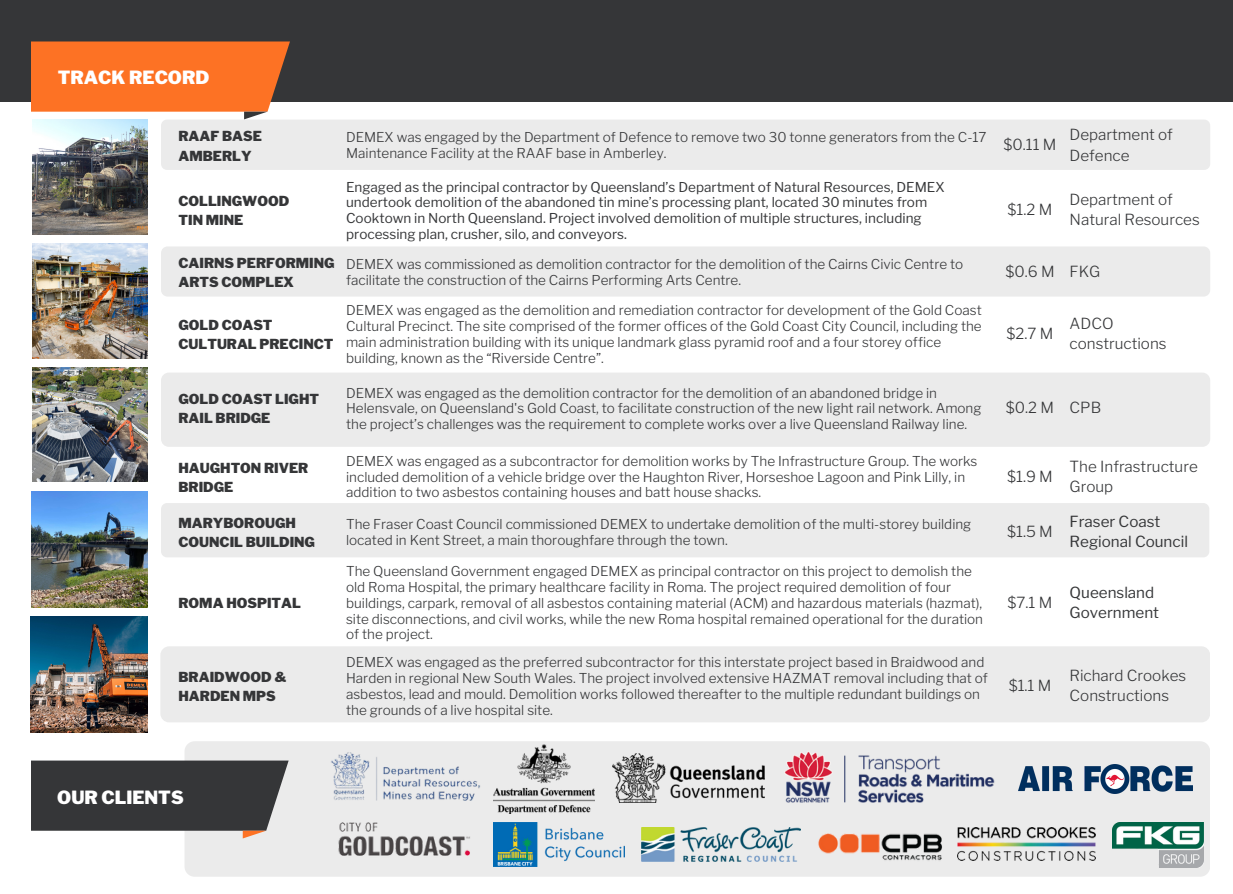
<style>
.page{position:relative;width:1233px;height:894px;background:#fff}
.page>*{position:absolute;margin:0;border:0;box-sizing:border-box;transform-origin:0 0}
.t1{font:900 18px "Libre Franklin";color:#fff}
.t2{font:300 15.15px/20.2px "Libre Franklin";color:#353638}
.t3{font:15.15px/20.2px "Libre Franklin";color:#353638}
.t4{font:900 13.65px/19.2px "Libre Franklin";color:#353638}
.t5{font:300 13.5px/15.8px "Libre Franklin";color:#353638}
.t6{font:13.5px/15.8px "Libre Franklin";color:#353638}
</style>
<div class="page">
<div style="left:0;top:0;width:1233px;height:101px;background:#353638"></div>
<div style="left:161px;top:119px;width:1049px;height:51px;background:#ebebeb;border-radius:6px"></div>
<div style="left:161px;top:246px;width:1049px;height:50px;background:#ebebeb;border-radius:7px"></div>
<div style="left:161px;top:372px;width:1049px;height:74px;background:#ebebeb;border-radius:8px"></div>
<div style="left:161px;top:503px;width:1048px;height:54px;background:#ebebeb;border-radius:6px"></div>
<div style="left:160px;top:646px;width:1050px;height:76px;background:#ebebeb;border-radius:9px"></div>
<div style="left:185px;top:741px;width:1025px;height:135px;background:#ebebeb;border-radius:10px"></div>
<svg style="left:31px;top:41px;width:259px;height:78px;background:#f57d3a"></svg>
<img style="left:338px;top:822px;width:132px;height:34px">
<svg style="left:31px;top:760px;width:258px;height:78px;background:#4f5051"></svg>
<img style="left:33px;top:243px;width:114px;height:115px">
<img style="left:33px;top:367px;width:114px;height:114px">
<img style="left:31px;top:491px;width:116px;height:116px">
<img style="left:33px;top:119px;width:114px;height:115px">
<img style="left:331px;top:752px;width:149px;height:49px">
<img style="left:493px;top:744px;width:101px;height:69px">
<img style="left:612px;top:753px;width:152px;height:49px">
<img style="left:493px;top:822px;width:132px;height:44px">
<img style="left:642px;top:827px;width:158px;height:34px">
<img style="left:785px;top:751px;width:210px;height:51px">
<img style="left:1018px;top:764px;width:175px;height:29px">
<img style="left:31px;top:616px;width:116px;height:116px">
<img style="left:957px;top:827px;width:138px;height:33px">
<img style="left:818px;top:833px;width:124px;height:28px">
<img style="left:1112px;top:822px;width:91px;height:44px">
<p class="t1" style="left:58px;top:67px;width:153px">TRACK RECORD</p>
<p class="t4" style="left:179px;top:127px;width:85px">RAAF BASE<br>AMBERLY</p>
<p class="t5" style="left:346px;top:130px;width:642px">DEMEX was engaged by the Department of Defence to remove two 30 tonne generators from the C-17<br>Maintenance Facility at the RAAF base in Amberley.</p>
<p class="t2" style="left:1003px;top:135px;width:55px">$0.11 M</p>
<p class="t2" style="left:1070px;top:125px;width:105px">Department of<br>Defence</p>
<p class="t4" style="left:179px;top:191px;width:112px">COLLINGWOOD</p>
<p class="t4" style="left:179px;top:211px;width:66px">TIN MINE</p>
<p class="t6" style="left:346px;top:179px;width:600px">Engaged as the principal contractor by Queensland’s Department of Natural Resources, DEMEX undertook demolition of the abandoned tin mine’s processing plant, located 30 minutes from Cooktown in North Queensland. Project involved demolition of multiple structures, including processing plan, crusher, silo, and conveyors.</p>
<p class="t2" style="left:1008px;top:199px;width:46px">$1.2 M</p>
<p class="t2" style="left:1070px;top:189px;width:132px">Department of<br>Natural Resources</p>
<p class="t4" style="left:179px;top:253px;width:158px">CAIRNS PERFORMING<br>ARTS COMPLEX</p>
<p class="t5" style="left:346px;top:256px;width:619px">DEMEX was commissioned as demolition contractor for the demolition of the Cairns Civic Centre to facilitate the construction of the Cairns Performing Arts Centre.</p>
<p class="t2" style="left:1005px;top:261px;width:51px">$0.6 M</p>
<p class="t2" style="left:1070px;top:261px;width:32px">FKG</p>
<p class="t4" style="left:179px;top:315px;width:156px">GOLD COAST<br>CULTURAL PRECINCT</p>
<p class="t5" style="left:346px;top:302px;width:637px">DEMEX was engaged as the demolition and remediation contractor for development of the Gold Coast Cultural Precinct. The site comprised of the former offices of the Gold Coast City Council, including the main administration building with its unique landmark glass pyramid roof and a four storey office building, known as the “Riverside Centre”.</p>
<p class="t2" style="left:1007px;top:323px;width:48px">$2.7 M</p>
<p class="t2" style="left:1070px;top:313px;width:98px">ADCO constructions</p>
<p class="t4" style="left:179px;top:389px;width:142px">GOLD COAST LIGHT<br>RAIL BRIDGE</p>
<p class="t5" style="left:346px;top:385px;width:637px">DEMEX was engaged as the demolition contractor for the demolition of an abandoned bridge in<br>Helensvale, on Queensland's Gold Coast, to facilitate construction of the new light rail network. Among the project’s challenges was the requirement to complete works over a live Queensland Railway line.</p>
<p class="t4" style="left:179px;top:458px;width:131px">HAUGHTON RIVER<br>BRIDGE</p>
<p class="t5" style="left:346px;top:453px;width:633px">DEMEX was engaged as a subcontractor for demolition works by The Infrastructure Group. The works included demolition of a vehicle bridge over the Haughton River, Horseshoe Lagoon and Pink Lilly, in addition to two asbestos containing houses and batt house shacks.</p>
<p class="t2" style="left:1006px;top:397px;width:50px">$0.2 M</p>
<p class="t2" style="left:1070px;top:397px;width:33px">CPB</p>
<p class="t2" style="left:1007px;top:466px;width:47px">$1.9 M</p>
<p class="t2" style="left:1070px;top:456px;width:130px">The Infrastructure<br>Group</p>
<p class="t4" style="left:179px;top:513px;width:138px">MARYBOROUGH<br>COUNCIL BUILDING</p>
<p class="t5" style="left:346px;top:516px;width:627px">The Fraser Coast Council commissioned DEMEX to undertake demolition of the multi-storey building located in Kent Street, a main thoroughfare through the town.</p>
<p class="t2" style="left:1007px;top:521px;width:47px">$1.5 M</p>
<p class="t3" style="left:1070px;top:511px;width:120px">Fraser Coast<br>Regional Council</p>
<p class="t4" style="left:179px;top:593px;width:124px">ROMA HOSPITAL</p>
<p class="t4" style="left:179px;top:667px;width:110px">BRAIDWOOD &amp;<br>HARDEN MPS</p>
<p class="t1" style="left:57px;top:786px;width:128px">OUR CLIENTS</p>
<p class="t5" style="left:346px;top:563px;width:639px">The Queensland Government engaged DEMEX as principal contractor on this project to demolish the old Roma Hospital, the primary healthcare facility in Roma. The project required demolition of four buildings, carpark, removal of all asbestos containing material (ACM) and hazardous materials (hazmat), site disconnections, and civil works, while the new Roma hospital remained operational for the duration of the project.</p>
<p class="t5" style="left:346px;top:654px;width:643px">DEMEX was engaged as the preferred subcontractor for this interstate project based in Braidwood and Harden in regional New South Wales. The project involved extensive HAZMAT removal including that of asbestos, lead and mould. Demolition works followed thereafter to the multiple redundant buildings on the grounds of a live hospital site.</p>
<p class="t2" style="left:1008px;top:592px;width:46px">$7.1 M</p>
<p class="t3" style="left:1070px;top:582px;width:91px">Queensland<br>Government</p>
<p class="t2" style="left:1009px;top:675px;width:44px">$1.1 M</p>
<p class="t2" style="left:1070px;top:665px;width:118px">Richard Crookes<br>Constructions</p>
</div>
